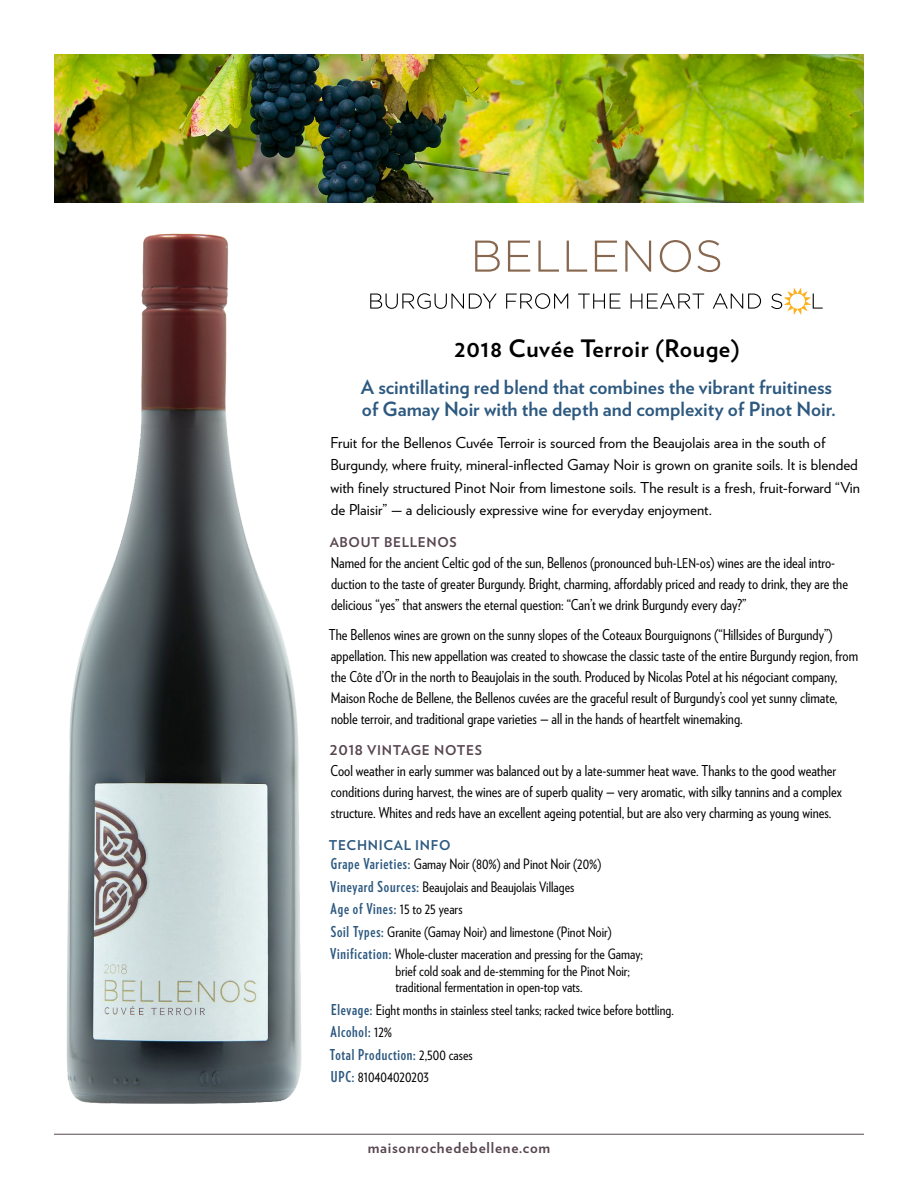
<style>
.page{position:relative;width:918px;height:1188px;background:#fff}
.page>*{position:absolute;margin:0;border:0;box-sizing:border-box;transform-origin:0 0}
.HD_1A-V{font:700 24px "Verlag";letter-spacing:.025em;color:#000}
.Subhead_Description{font:700 19.5px/22.5px "Verlag";color:#2d5980}
.Text-Verlag_Condense{font:15px/21px "Verlag Condensed";color:#000}
.Text-Verlag{font:15px/22.5px "Verlag";color:#000}
.Tech_Info_Bullets{font:700 15px "Verlag Compressed";letter-spacing:.05em;color:#2d5980}
.t1{font:700 15px "Verlag";letter-spacing:.05em;color:#57454f}
.Tech_Info_Bullets-2{font:14.25px/16.5px "Verlag Condensed";color:#000}
.subhd_1{font:700 13.5px "Verlag";letter-spacing:.05em;color:#57454f}
.subhd_blue{font:700 13.5px "Verlag";letter-spacing:.05em;color:#2d5980}
.s1{font-family:"Verlag Condensed Book SC900";font-size:13.5px}
.s2{font-family:"Verlag Compressed";font-weight:700;font-size:15px;color:#2d5980}
.s3{font-family:"Verlag Condensed";font-weight:400;font-size:14.25px;color:#000}
</style>
<div class="page">
<hr style="left:54px;top:1134px;width:810px;height:1px;background:#57454f">
<img style="left:54px;top:54px;width:810px;height:148px">
<img style="left:66px;top:233px;width:236px;height:871px">
<svg style="left:475px;top:240px;width:245px;height:32px"></svg>
<svg style="left:370px;top:293px;width:127px;height:16px"></svg>
<svg style="left:506px;top:293px;width:62px;height:16px"></svg>
<svg style="left:578px;top:294px;width:43px;height:15px"></svg>
<svg style="left:631px;top:293px;width:73px;height:16px"></svg>
<svg style="left:713px;top:293px;width:48px;height:16px"></svg>
<svg style="left:771px;top:288px;width:52px;height:27px"></svg>
<p class="HD_1A-V" style="left:455px;top:329px;width:287px">2018 Cuvée Terroir (Rouge)</p>
<p class="Subhead_Description" style="left:361px;top:374px;width:477px">A scintillating red blend that combines the vibrant fruitiness of Gamay Noir with the depth and complexity of Pinot Noir.</p>
<p class="Text-Verlag" style="left:331px;top:430px;width:531px">Fruit for the Bellenos Cuvée Terroir is sourced from the Beaujolais area in the south of Burgundy, where fruity, mineral-inflected Gamay Noir is grown on granite soils. It is blended with finely structured Pinot Noir from limestone soils. The result is a fresh, fruit-forward “Vin de Plaisir” — a deliciously expressive wine for everyday enjoyment.</p>
<p class="subhd_1" style="left:330px;top:531px;width:129px">ABOUT BELLENOS</p>
<p class="Text-Verlag_Condense" style="left:331px;top:551px;width:519px">Named for the ancient Celtic god of the sun, Bellenos (pronounced buh-<span class="s1">len</span>-os) wines are the ideal intro&shy;duction to the taste of greater Burgundy. Bright, charming, affordably priced and ready to drink, they are the delicious “yes” that answers the eternal question: “Can’t we drink Burgundy every day?”</p>
<p class="Text-Verlag_Condense" style="left:329px;top:623px;width:531px">The Bellenos wines are grown on the sunny slopes of the Coteaux Bourguignons (“Hillsides of Burgundy”) appellation. This new appellation was created to showcase the classic taste of the entire Burgundy region, from the Côte d’Or in the north to Beaujolais in the south. Produced by Nicolas Potel at his négociant company, Maison Roche de Bellene, the Bellenos cuvées are the graceful result of Burgundy’s cool yet sunny climate, noble terroir, and traditional grape varieties — all in the hands of heartfelt winemaking.</p>
<p class="subhd_1" style="left:330px;top:740px;width:154px">2018 VINTAGE NOTES</p>
<p class="Text-Verlag_Condense" style="left:331px;top:760px;width:513px">Cool weather in early summer was balanced out by a late-summer heat wave. Thanks to the good weather conditions during harvest, the wines are of superb quality — very aromatic, with silky tannins and a complex structure. Whites and reds have an excellent ageing potential, but are also very charming as young wines.</p>
<p class="subhd_blue" style="left:329px;top:834px;width:123px">TECHNICAL INFO</p>
<p class="Tech_Info_Bullets-2" style="left:331px;top:855px;width:272px"><span class="s2">Grape Varieties:</span> Gamay Noir (80%) and Pinot Noir (20%)</p>
<p class="Tech_Info_Bullets-2" style="left:330px;top:878px;width:246px"><span class="s2">Vineyard Sources:</span> Beaujolais and Beaujolais Villages</p>
<p class="Tech_Info_Bullets" style="left:331px;top:898px;width:134px">Age of Vines: <span class="s3">15 to 25 years</span></p>
<p class="Tech_Info_Bullets-2" style="left:331px;top:923px;width:282px"><span class="s2">Soil Types:</span> Granite (Gamay Noir) and limestone (Pinot Noir)</p>
<p class="Tech_Info_Bullets-2" style="left:395px;top:945px;width:249px;text-indent:-65px"><span class="s2">Vinification:</span> Whole-cluster maceration and pressing for the Gamay; brief cold soak and de-stemming for the Pinot Noir; traditional fermentation in open-top vats.</p>
<p class="Tech_Info_Bullets-2" style="left:331px;top:1001px;width:344px"><span class="s2">Elevage:</span> Eight months in stainless steel tanks; racked twice before bottling.</p>
<p class="Tech_Info_Bullets" style="left:331px;top:1021px;width:63px">Alcohol: <span class="s3">12%</span></p>
<p class="Tech_Info_Bullets" style="left:330px;top:1044px;width:144px">Total Production: <span class="s3">2,500 cases</span></p>
<p class="Tech_Info_Bullets-2" style="left:331px;top:1068px;width:99px"><span class="s2">UPC:</span> 810404020203</p>
<p class="t1" style="left:368px;top:1135px;width:184px">maisonrochedebellene.com</p>
</div>
